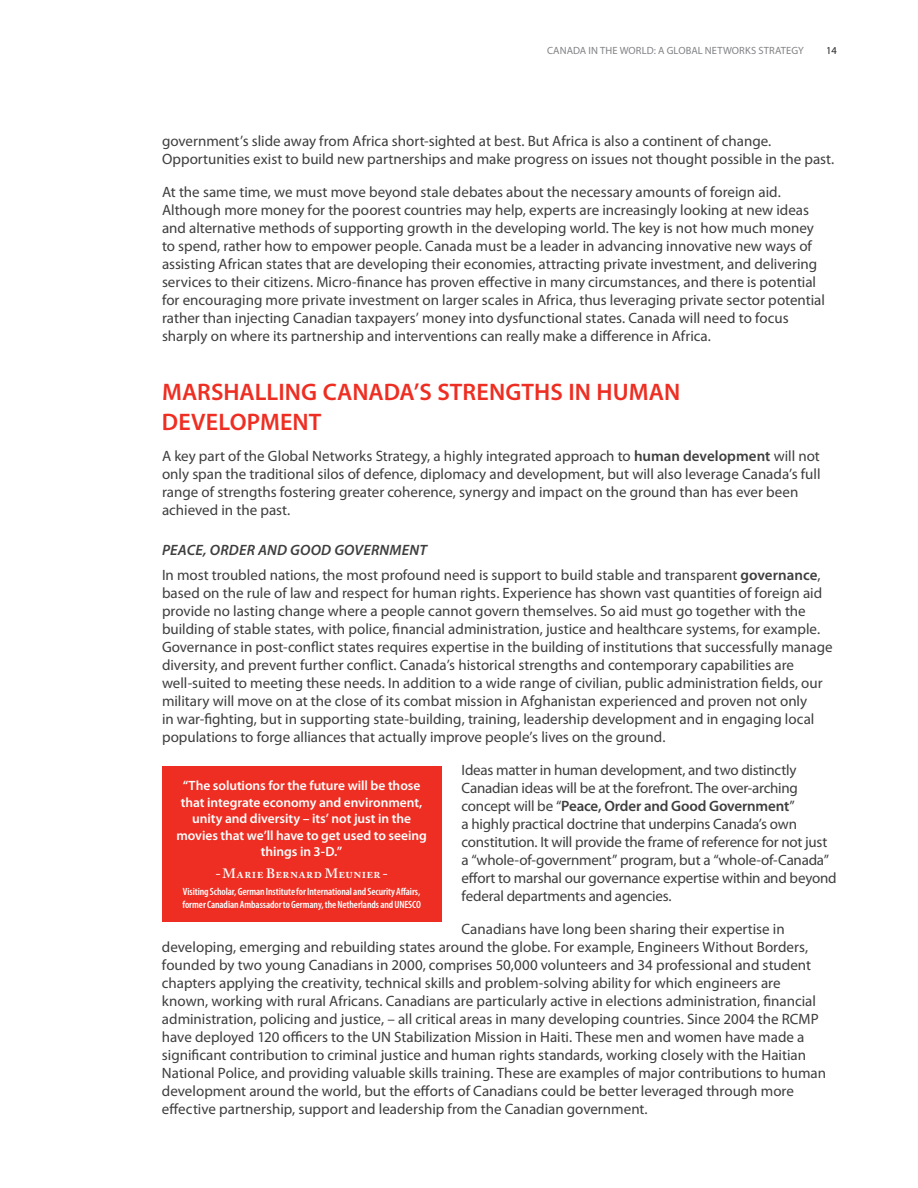
<style>
.page{position:relative;width:918px;height:1188px;background:#fff}
.page>*{position:absolute;margin:0;border:0;box-sizing:border-box;transform-origin:0 0}
.t1{font:600 24px "Myriad Pro";color:#ee2e22}
.t2{font:15px/18px "Myriad Pro";color:#3e3e3f}
.t3{font:600 13.5px/16.5px "Myriad Pro";letter-spacing:-.005em;color:#fff;text-align:center}
.t4{font:600 13.5px "Adobe Caslon Pro";letter-spacing:.025em;color:#fff}
.t5{font:600 condensed 10.5px/13.5px "Myriad Pro";letter-spacing:-.005em;color:#fff}
.t6{font:10.5px "Myriad Pro";letter-spacing:.01em;color:#808285}
.t7{font:10.5px "Myriad Pro";color:#231f20}
.s1{font-weight:600}
.s2{font-weight:600;font-style:italic}
</style>
<div class="page">
<div style="left:162px;top:766px;width:279px;height:156px;background:#ee2e22"></div>
<p class="t6" style="left:547px;top:45px;width:258px">CANADA IN THE WORLD: A GLOBAL NETWORKS STRATEGY</p>
<p class="t7" style="left:827px;top:45px;width:12px">14</p>
<p class="t2" style="left:162px;top:133px;width:674px">government’s slide away from Africa short-sighted at best. But Africa is also a continent of change.<br>Opportunities exist to build new partnerships and make progress on issues not thought possible in the past.</p>
<p class="t2" style="left:162px;top:184px;width:664px">At the same time, we must move beyond stale debates about the necessary amounts of foreign aid.<br>Although more money for the poorest countries may help, experts are increasingly looking at new ideas and alternative methods of supporting growth in the developing world. The key is not how much money to spend, rather how to empower people. Canada must be a leader in advancing innovative new ways of assisting African states that are developing their economies, attracting private investment, and delivering services to their citizens. Micro-finance has proven effective in many circumstances, and there is potential for encouraging more private investment on larger scales in Africa, thus leveraging private sector potential rather than injecting Canadian taxpayers’ money into dysfunctional states. Canada will need to focus sharply on where its partnership and interventions can really make a difference in Africa.</p>
<h1 class="t1" style="left:162px;top:378px;width:17px">MARSHA</h1>
<h1 class="t1" style="left:255px;top:378px;width:99px">LLING CANADA</h1>
<h1 class="t1" style="left:414px;top:378px;width:38px">’S STREN</h1>
<h1 class="t1" style="left:506px;top:378px;width:31px">GTHS</h1>
<h1 class="t1" style="left:568px;top:378px;width:46px">IN HUMAN</h1>
<h1 class="t1" style="left:162px;top:408px;width:15px">DEVE</h1>
<h1 class="t1" style="left:218px;top:408px;width:58px">LOPMENT</h1>
<p class="t2" style="left:162px;top:448px;width:660px">A key part of the Global Networks Strategy, a highly integrated approach to <span class="s1">human development</span> will not only span the traditional silos of defence, diplomacy and development, but will also leverage Canada’s full range of strengths fostering greater coherence, synergy and impact on the ground than has ever been achieved in the past.</p>
<p class="t2" style="left:162px;top:538px;width:660px;line-height:24.8px"><span class="s2">PEACE, ORDER AND GOOD GOVERNMENT<br></span>In most troubled nations, the most profound need is support to build stable and transparent <span class="s1">governance</span>,</p>
<p class="t2" style="left:162px;top:584px;width:672px">based on the rule of law and respect for human rights. Experience has shown vast quantities of foreign aid provide no lasting change where a people cannot govern themselves. So aid must go together with the building of stable states, with police, financial administration, justice and healthcare systems, for example.<br>Governance in post-conflict states requires expertise in the building of institutions that successfully manage diversity, and prevent further conflict. Canada’s historical strengths and contemporary capabilities are well-suited to meeting these needs. In addition to a wide range of civilian, public administration fields, our military will move on at the close of its combat mission in Afghanistan experienced and proven not only<br>in war-fighting, but in supporting state-building, training, leadership development and in engaging local populations to forge alliances that actually improve people’s lives on the ground.</p>
<p class="t2" style="left:462px;top:761px;width:377px">Ideas matter in human development, and two distinctly Canadian ideas will be at the forefront. The over-arching concept will be “<span class="s1">Peace, Order and Good Government</span>”<br>a highly practical doctrine that underpins Canada’s own constitution. It will provide the frame of reference for not just a “whole-of-government” program, but a “whole-of-Canada” effort to marshal our governance expertise within and beyond federal departments and agencies.</p>
<p class="t2" style="left:162px;top:920px;width:666px;text-indent:300px">Canadians have long been sharing their expertise in developing, emerging and rebuilding states around the globe. For example, Engineers Without Borders, founded by two young Canadians in 2000, comprises 50,000 volunteers and 34 professional and student chapters applying the creativity, technical skills and problem-solving ability for which engineers are known, working with rural Africans. Canadians are particularly active in elections administration, financial administration, policing and justice, – all critical areas in many developing countries. Since 2004 the RCMP have deployed 120 officers to the UN Stabilization Mission in Haiti. These men and women have made a significant contribution to criminal justice and human rights standards, working closely with the Haitian National Police, and providing valuable skills training. These are examples of major contributions to human development around the world, but the efforts of Canadians could be better leveraged through more effective partnership, support and leadership from the Canadian government.</p>
<p class="t3" style="left:176px;top:778px;width:252px">“The solutions for the future will be those that integrate economy and environment, unity and diversity – its’ not just in the movies that we’ll have to get used to seeing things in 3-D.”</p>
<p class="t4" style="left:215px;top:865px;width:174px">-Marie Bernard Meunier-</p>
<p class="t5" style="left:182px;top:885px;width:240px">Visiting Scholar, German Institute for International and Security Affairs, former Canadian Ambassador to Germany, the Netherlands and UNESCO</p>
</div>
